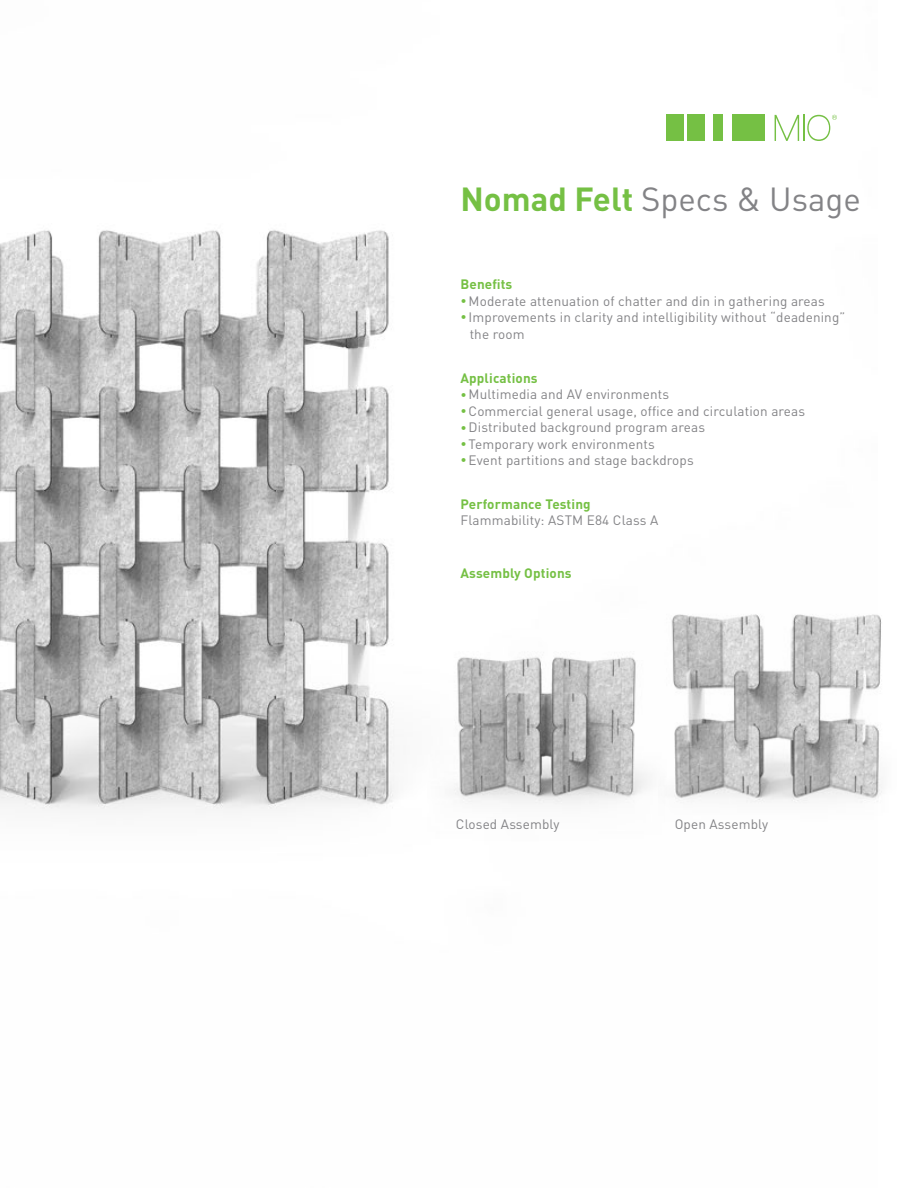
<style>
.page{position:relative;width:918px;height:1188px;background:#fff}
.page>*{position:absolute;margin:0;border:0;box-sizing:border-box;transform-origin:0 0}
.t1{font:33px "DIN Pro";color:#838386}
.t2{font:13.5px/16.5px "DIN Pro";letter-spacing:.01em;color:#838386}
.t3{font:700 13.5px "DIN Pro";letter-spacing:.01em;color:#75c044}
.s1{font-weight:700;color:#75c044}
.s2{font-size:12px;color:#75c044}
</style>
<div class="page">
<img style="left:877px;top:615px;width:5px;height:181px">
<img style="left:0;top:114px;width:877px;height:696px">
<h1 class="t1" style="left:460px;top:176px;width:402px"><span class="s1">Nomad Felt</span> Specs &amp; Usage</h1>
<p class="t3" style="left:460px;top:275px;width:53px">Benefits</p>
<p class="t2" style="left:460px;top:292px;width:366px"><span class="s2">•</span>Moderate attenuation of chatter and din in gathering areas</p>
<p class="t2" style="left:470px;top:309px;width:377px;text-indent:-9px"><span class="s2">•</span> Improvements in clarity and intelligibility without “deadening” the room</p>
<p class="t3" style="left:460px;top:369px;width:79px">Applications</p>
<p class="t2" style="left:460px;top:386px;width:210px"><span class="s2">•</span>Multimedia and AV environments</p>
<p class="t2" style="left:460px;top:402px;width:346px"><span class="s2">•</span>Commercial general usage, office and circulation areas</p>
<p class="t2" style="left:460px;top:419px;width:246px"><span class="s2">•</span>Distributed background program areas</p>
<p class="t2" style="left:460px;top:435px;width:196px"><span class="s2">•</span>Temporary work environments</p>
<p class="t2" style="left:460px;top:452px;width:235px"><span class="s2">•</span>Event partitions and stage backdrops</p>
<p class="t3" style="left:460px;top:495px;width:132px">Performance Testing</p>
<p class="t2" style="left:460px;top:512px;width:199px">Flammability: ASTM E84 Class A</p>
<p class="t3" style="left:460px;top:564px;width:113px">Assembly Options</p>
<p class="t2" style="left:456px;top:815px;width:105px">Closed Assembly</p>
<p class="t2" style="left:675px;top:815px;width:95px">Open Assembly</p>
</div>
